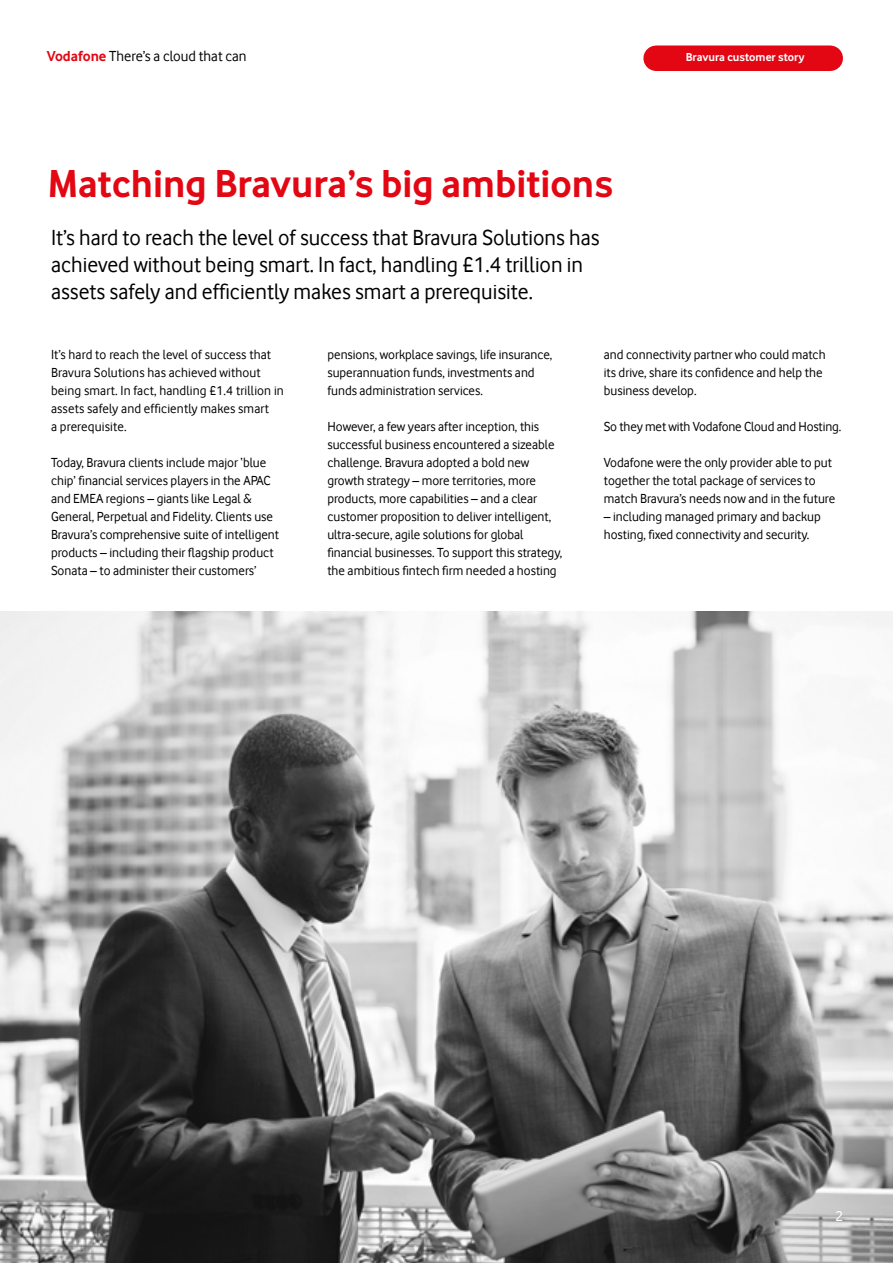
<style>
.page{position:relative;width:893px;height:1263px;background:#fff}
.page>*{position:absolute;margin:0;border:0;box-sizing:border-box;transform-origin:0 0}
.t1{font:700 40.5px "Vodafone Rg";color:#e30613}
.t2{font:22.5px/27px "Vodafone Rg";color:#000}
.t3{font:15px "Vodafone Rg";color:#000}
.t4{font:15px "Vodafone Rg";color:#fff}
.t5{font:13.5px/18px "Vodafone Rg";color:#000}
.t6{font:700 12px "Vodafone Rg";color:#fff}
.s1{font-weight:700;color:#e30613}
</style>
<div class="page">
<div style="left:656px;top:46px;width:174px;height:25px;background:#e30613"></div>
<img style="left:0;top:611px;width:893px;height:652px">
<p class="t3" style="left:47px;top:48px;width:201px"><span class="s1">Vodafone</span> There’s a cloud that can</p>
<p class="t6" style="left:686px;top:50px;width:120px">Bravura customer story</p>
<h1 class="t1" style="left:48px;top:160px;width:567px">Matching Bravura’s big ambitions</h1>
<h2 class="t2" style="left:51px;top:224px;width:550px">It’s hard to reach the level of success that Bravura Solutions has achieved without being smart. In fact, handling £1.4 trillion in assets safely and efficiently makes smart a prerequisite.</h2>
<p class="t5" style="left:51px;top:345px;width:234px">It’s hard to reach the level of success that Bravura Solutions has achieved without being smart. In fact, handling £1.4 trillion in assets safely and efficiently makes smart<br>a prerequisite.</p>
<p class="t5" style="left:51px;top:453px;width:230px">Today, Bravura clients include major ‘blue chip’ financial services players in the APAC and EMEA regions – giants like Legal &amp; General, Perpetual and Fidelity. Clients use Bravura’s comprehensive suite of intelligent products – including their flagship product Sonata – to administer their customers’</p>
<p class="t5" style="left:327px;top:345px;width:226px">pensions, workplace savings, life insurance, superannuation funds, investments and funds administration services.</p>
<p class="t5" style="left:327px;top:417px;width:236px">However, a few years after inception, this successful business encountered a sizeable challenge. Bravura adopted a bold new growth strategy – more territories, more products, more capabilities – and a clear customer proposition to deliver intelligent, ultra-secure, agile solutions for global financial businesses. To support this strategy, the ambitious fintech firm needed a hosting</p>
<p class="t5" style="left:604px;top:345px;width:223px">and connectivity partner who could match its drive, share its confidence and help the business develop.</p>
<p class="t5" style="left:604px;top:417px;width:239px">So they met with Vodafone Cloud and Hosting.</p>
<p class="t5" style="left:604px;top:453px;width:233px">Vodafone were the only provider able to put together the total package of services to match Bravura’s needs now and in the future</p>
<p class="t5" style="left:604px;top:507px;width:218px">– including managed primary and backup hosting, fixed connectivity and security.</p>
<p class="t4" style="left:835px;top:1207px;width:9px">2</p>
</div>
